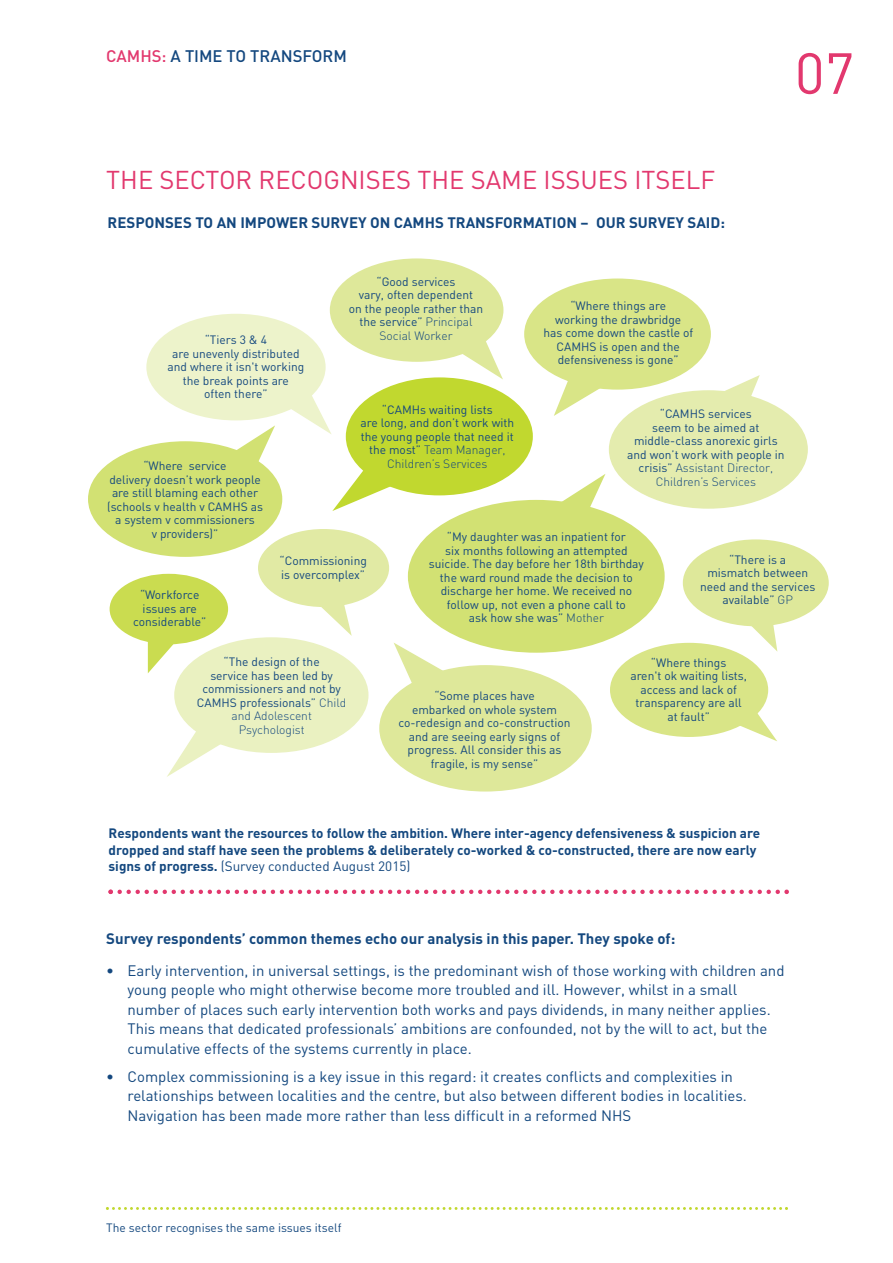
<style>
.page{position:relative;width:893px;height:1263px;background:#fff}
.page>*{position:absolute;margin:0;border:0;box-sizing:border-box;transform-origin:0 0}
.t1{font:57px "DIN";color:#e2386e}
.t2{font:25.5px "DIN";color:#e2386e}
.t3{font:500 16.65px "DIN";color:#14487f}
.t4{font:15px/19.5px "DIN";color:#14487f}
.t5{font:700 15px "DIN";color:#14487f}
.t6{font:700 13.5px/16.5px "DIN";color:#14487f}
.t7{font:12px/13.5px "DIN";color:#14487f;text-align:center}
.s1{color:#e2386e}
.s2{font-weight:300}
.s3{font-weight:400}
</style>
<div class="page">
<svg style="left:106px;top:1207px;width:682px;height:3px"></svg>
<div style="left:610px;top:643px;width:158px;height:94px;background:#d9e587;border-radius:50%"></div>
<div style="left:88px;top:441px;width:194px;height:116px;background:#d2e173;border-radius:50%"></div>
<div style="left:174px;top:637px;width:194px;height:116px;background:#eaf1c1;border-radius:50%"></div>
<div style="left:146px;top:314px;width:180px;height:106px;background:#edf3cb;border-radius:50%"></div>
<div style="left:524px;top:278px;width:187px;height:112px;background:#d9e587;border-radius:50%"></div>
<div style="left:609px;top:390px;width:199px;height:119px;background:#e4ecae;border-radius:50%"></div>
<div style="left:379px;top:665px;width:213px;height:126px;background:#dee89a;border-radius:50%"></div>
<div style="left:683px;top:539px;width:146px;height:87px;background:#dee89a;border-radius:50%"></div>
<div style="left:258px;top:529px;width:131px;height:78px;background:#e1eaa4;border-radius:50%"></div>
<div style="left:110px;top:574px;width:118px;height:70px;background:#cadc50;border-radius:50%"></div>
<div style="left:330px;top:258px;width:173px;height:104px;background:#dee89a;border-radius:50%"></div>
<div style="left:346px;top:377px;width:187px;height:118px;background:#c1d82f;border-radius:50%"></div>
<svg style="left:167px;top:728px;width:58px;height:49px"></svg>
<svg style="left:733px;top:708px;width:44px;height:33px"></svg>
<svg style="left:446px;top:339px;width:57px;height:40px"></svg>
<svg style="left:554px;top:375px;width:60px;height:41px"></svg>
<svg style="left:321px;top:603px;width:31px;height:33px"></svg>
<svg style="left:394px;top:643px;width:52px;height:44px"></svg>
<svg style="left:708px;top:375px;width:52px;height:24px"></svg>
<svg style="left:224px;top:388px;width:170px;height:123px"></svg>
<div style="left:408px;top:500px;width:257px;height:153px;background:#d2e173;border-radius:50%"></div>
<svg style="left:555px;top:474px;width:50px;height:38px"></svg>
<svg style="left:743px;top:624px;width:34px;height:27px"></svg>
<svg style="left:148px;top:642px;width:27px;height:31px"></svg>
<svg style="left:108px;top:889px;width:681px;height:5px"></svg>
<h3 class="t3" style="left:106px;top:50px;width:242px"><span class="s1">CAMHS:</span> A TIME TO TRANSFORM</h3>
<h2 class="t2" style="left:106px;top:171px;width:610px">THE SECTOR RECOGNISES THE SAME ISSUES ITSELF</h2>
<p class="t5" style="left:108px;top:217px;width:619px">RESPONSES TO AN IMPOWER SURVEY ON CAMHS TRANSFORMATION – OUR SURVEY SAID:</p>
<p class="t7" style="left:168px;top:334px;width:138px">“Tiers 3 &amp; 4<br>are unevenly distributed and where it isn't working the break points are<br>often there”</p>
<p class="t7" style="left:349px;top:276px;width:136px">“Good services<br>vary, often dependent<br>on the people rather than the service” <span class="s2">Principal<br>Social Worker</span></p>
<p class="t7" style="left:543px;top:301px;width:151px">“Where things are<br>working the drawbridge<br>has come down the castle of<br>CAMHS is open and the defensiveness is gone”</p>
<h1 class="t1" style="left:795px;top:53px;width:61px">07</h1>
<p class="t7" style="left:107px;top:461px;width:157px">“Where service<br>delivery doesn’t work people are still blaming each other (schools v health v CAMHS as a system v commissioners<br>v providers)”</p>
<p class="t7" style="left:133px;top:590px;width:75px">“Workforce issues are considerable”</p>
<p class="t7" style="left:361px;top:404px;width:155px">“CAMHs waiting lists<br>are long, and don’t work with the young people that need it the most” <span class="s2">Team Manager,<br>Children’s Services</span></p>
<p class="t7" style="left:627px;top:409px;width:159px">“CAMHS services<br>seem to be aimed at middle-class anorexic girls and won’t work with people in crisis” <span class="s2">Assistant Director,<br>Children’s Services</span></p>
<p class="t7" style="left:280px;top:556px;width:89px;text-align:left">“Commissioning is overcomplex”</p>
<p class="t7" style="left:429px;top:532px;width:217px">“My daughter was an inpatient for<br>six months following an attempted suicide. The day before her 18th birthday the ward round made the decision to discharge her home. We received no follow up, not even a phone call to<br>ask how she was” <span class="s2">Mother</span></p>
<p class="t7" style="left:700px;top:554px;width:117px">“There is a<br>mismatch between need and the services available” <span class="s2">GP</span></p>
<p class="t7" style="left:197px;top:657px;width:151px">“The design of the<br>service has been led by commissioners and not by<br>CAMHS professionals” <span class="s2">Child and Adolescent<br>Psychologist</span></p>
<p class="t7" style="left:398px;top:690px;width:174px">“Some places have<br>embarked on whole system co-redesign and co-construction and are seeing early signs of progress. All consider this as fragile, is my sense”</p>
<p class="t7" style="left:630px;top:657px;width:118px">“Where things<br>aren't ok waiting lists, access and lack of transparency are all at fault”</p>
<p class="t6" style="left:109px;top:827px;width:653px">Respondents want the resources to follow the ambition. Where inter-agency defensiveness &amp; suspicion are dropped and staff have seen the problems &amp; deliberately co-worked &amp; co-constructed, there are now early signs of progress. <span class="s3">(Survey conducted August 2015)</span></p>
<p class="t5" style="left:106px;top:933px;width:570px">Survey respondents’ common themes echo our analysis in this paper. They spoke of:</p>
<p class="t4" style="left:128px;top:962px;width:658px;text-indent:-21px">• Early intervention, in universal settings, is the predominant wish of those working with children and young people who might otherwise become more troubled and ill. However, whilst in a small number of places such early intervention both works and pays dividends, in many neither applies.<br>This means that dedicated professionals’ ambitions are confounded, not by the will to act, but the cumulative effects of the systems currently in place.</p>
<p class="t4" style="left:128px;top:1068px;width:621px;text-indent:-21px">• Complex commissioning is a key issue in this regard: it creates conflicts and complexities in relationships between localities and the centre, but also between different bodies in localities.<br>Navigation has been made more rather than less difficult in a reformed NHS</p>
<p class="t7" style="left:106px;top:1222px;width:237px">The sector recognises the same issues itself</p>
</div>
